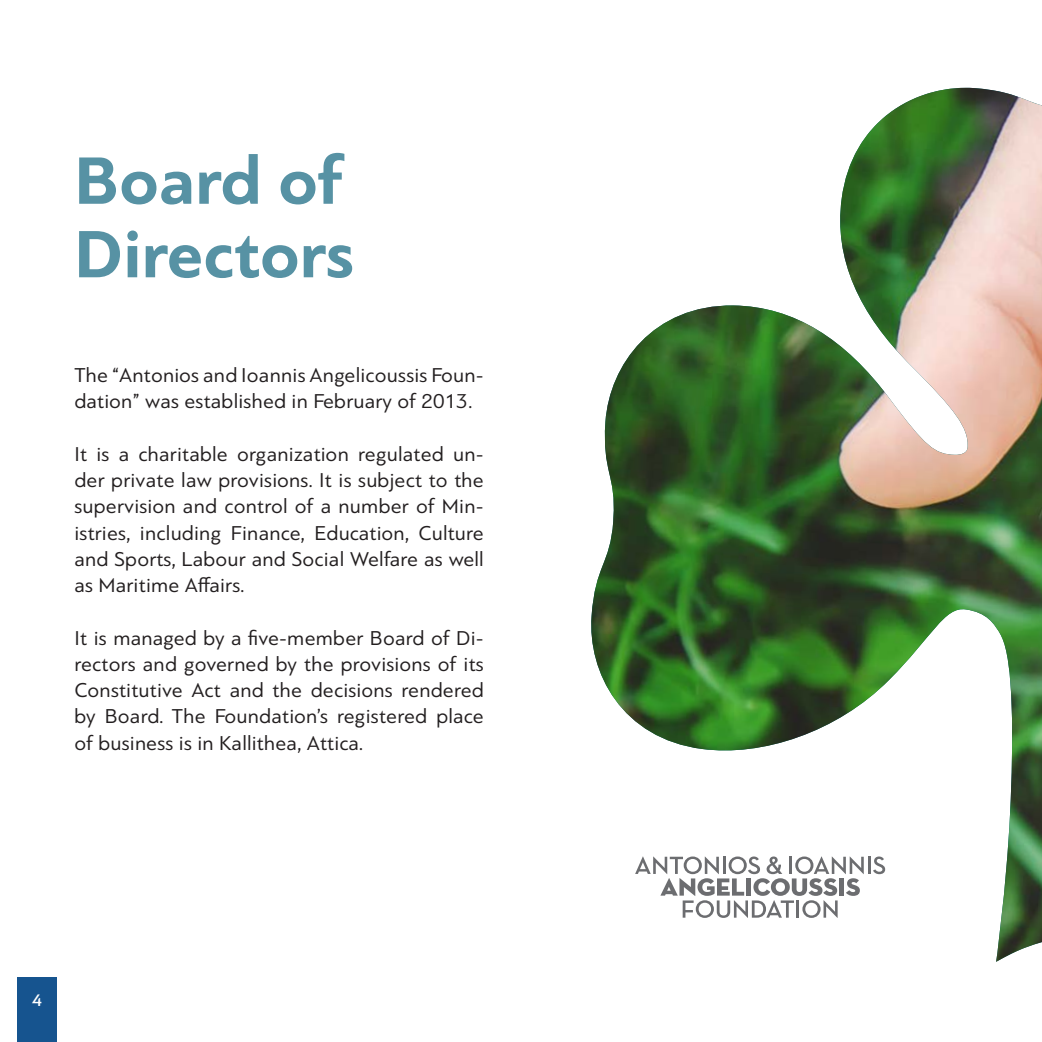
<style>
.page{position:relative;width:1042px;height:1042px;background:#fff}
.page>*{position:absolute;margin:0;border:0;box-sizing:border-box;transform-origin:0 0}
.t1{font:700 70px/73.5px "PF Bague Sans Pro";color:#5792a4}
.t2{font:21px/26.2px "PF Bague Sans Pro";letter-spacing:.01em;color:#231f20;text-align:justify}
.t3{font:500 17.5px "PF Bague Sans Pro";color:#fff}
</style>
<div class="page">
<img style="left:591px;top:88px;width:451px;height:874px">
<hr style="left:867px;top:857px;width:3px;height:17px;background:#6c6d70">
<svg style="left:873px;top:856px;width:12px;height:18px"></svg>
<svg style="left:635px;top:856px;width:229px;height:62px"></svg>
<div style="left:18px;top:977px;width:39px;height:65px;background:#16548f"></div>
<p class="t1" style="left:74px;top:145px;width:281px">Board of<br>Directors</p>
<p class="t2" style="left:74px;top:362px;width:411px">The “Antonios and Ioannis Angelicoussis Foun&shy;dation” was established in February of 2013.</p>
<p class="t2" style="left:74px;top:441px;width:411px">It is a charitable organization regulated un&shy;der private law provisions. It is subject to the supervision and control of a number of Min&shy;istries, including Finance, Education, Culture and Sports, Labour and Social Welfare as well as Maritime Affairs.</p>
<p class="t2" style="left:74px;top:625px;width:411px">It is managed by a five-member Board of Di&shy;rectors and governed by the provisions of its Constitutive Act and the decisions rendered by Board. The Foundation’s registered place of business is in Kallithea, Attica.</p>
<p class="t3" style="left:32px;top:990px;width:11px">4</p>
</div>
